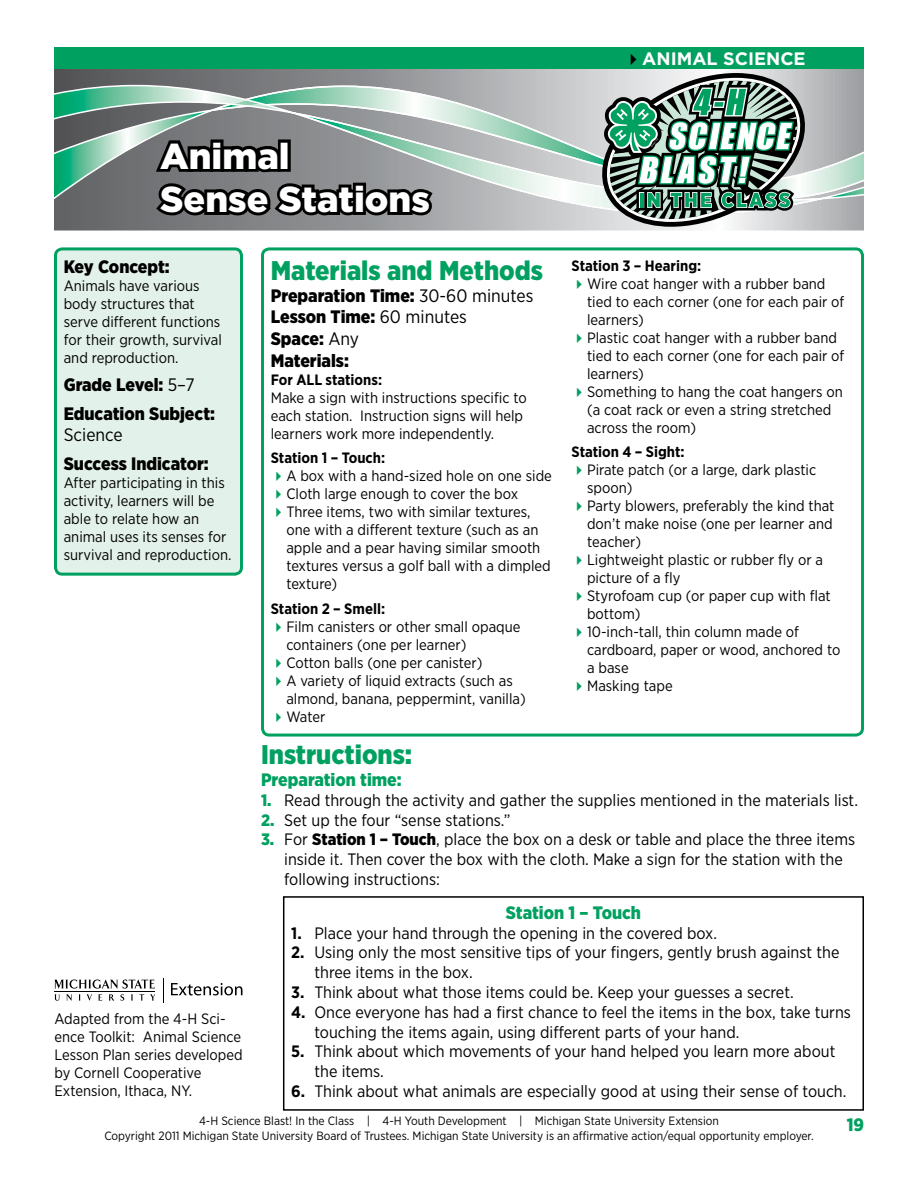
<style>
.page{position:relative;width:918px;height:1188px;background:#fff}
.page>*{position:absolute;margin:0;border:0;box-sizing:border-box;transform-origin:0 0}
.Headline{font:900 36px/43.2px "Gotham";color:#fff}
.Subhead1{font:900 27px "Gotham Narrow";color:#00a160}
.Sidebar_Subhead{font:900 18px/21.6px "Gotham Narrow";color:#000}
.Subhead2{font:900 18px "Gotham Narrow";color:#00a160}
.t1{font:700 18px "Gotham";color:#fff}
.Numbered_List{font:16.5px/19.8px "Gotham Narrow";color:#000}
.Sidebar_Body{font:15px/18px "Gotham Narrow";color:#000}
.Sidebar_Body-2{font:700 15px "Gotham Narrow";color:#000}
.t2{font:12px/14.4px "Gotham Narrow";color:#000;text-align:center}
.s1{color:#000}
.s2{font-weight:400}
.s3{font-weight:900;color:#00a160}
.s4{font-weight:900}
.s5{font-weight:700}
</style>
<div class="page">
<svg style="left:54px;top:68px;width:810px;height:3px;background:#6ca38f"></svg>
<svg style="left:54px;top:228px;width:810px;height:3px;background:#b8b9bb"></svg>
<div style="left:54px;top:47px;width:810px;height:21px;background:#00a160"></div>
<svg style="left:54px;top:71px;width:810px;height:157px;background:#889792"></svg>
<div style="left:56px;top:249px;width:186px;height:325px;background:#e2f1e9;border-radius:7px"></div>
<div style="left:54px;top:247px;width:189px;height:329px;border:3px solid #00a160;border-radius:7px"></div>
<div style="left:261px;top:247px;width:603px;height:490px;border:3px solid #00a160;border-radius:7px"></div>
<div style="left:283px;top:896px;width:581px;height:215px;border:2px solid #000"></div>
<svg style="left:55px;top:979px;width:100px;height:22px"></svg>
<hr style="left:55px;top:991px;width:100px;height:1px;background:#000">
<svg style="left:171px;top:983px;width:71px;height:12px"></svg>
<svg style="left:163px;top:978px;width:1px;height:24px"></svg>
<p class="t1" style="left:624px;top:46px;width:183px"><span class="s1">✔</span>ANIMAL SCIENCE</p>
<p class="Headline" style="left:160px;top:134px;width:271px">Animal<br>Sense Stations</p>
<p class="Sidebar_Subhead" style="left:64px;top:256px;width:108px">Key Concept:</p>
<p class="Sidebar_Body" style="left:64px;top:277px;width:160px">Animals have various body structures that serve different functions for their growth, survival and reproduction.</p>
<p class="Sidebar_Subhead" style="left:64px;top:374px;width:132px">Grade Level: <span class="s2">5–7</span></p>
<p class="Sidebar_Subhead" style="left:64px;top:402px;width:153px">Education Subject:<br><span class="s2">Science</span></p>
<p class="Sidebar_Subhead" style="left:64px;top:452px;width:146px">Success Indicator:</p>
<p class="Sidebar_Body" style="left:64px;top:473px;width:169px">After participating in this activity, learners will be able to relate how an animal uses its senses for survival and reproduction.</p>
<p class="Subhead1" style="left:271px;top:253px;width:274px">Materials and Methods</p>
<p class="Sidebar_Subhead" style="left:271px;top:285px;width:264px">Preparation Time: <span class="s2">30-60 minutes</span></p>
<p class="Sidebar_Subhead" style="left:271px;top:306px;width:198px">Lesson Time: <span class="s2">60 minutes</span></p>
<p class="Sidebar_Subhead" style="left:271px;top:328px;width:90px">Space: <span class="s2">Any</span></p>
<p class="Sidebar_Subhead" style="left:271px;top:349px;width:80px">Materials:</p>
<p class="Sidebar_Body-2" style="left:271px;top:370px;width:113px">For ALL stations:</p>
<p class="Sidebar_Body" style="left:271px;top:388px;width:258px">Make a sign with instructions specific to each station. Instruction signs will help learners work more independently.</p>
<p class="Sidebar_Body-2" style="left:271px;top:449px;width:116px">Station 1 – Touch:</p>
<p class="Sidebar_Body" style="left:286px;top:467px;width:267px">A box with a hand-sized hole on one side</p>
<p class="Sidebar_Body" style="left:286px;top:485px;width:233px">Cloth large enough to cover the box</p>
<p class="Sidebar_Body" style="left:286px;top:503px;width:266px">Three items, two with similar textures, one with a different texture (such as an apple and a pear having similar smooth textures versus a golf ball with a dimpled texture)</p>
<p class="Sidebar_Body-2" style="left:271px;top:599px;width:116px">Station 2 – Smell:</p>
<p class="Sidebar_Body" style="left:286px;top:618px;width:236px">Film canisters or other small opaque containers (one per learner)</p>
<p class="Sidebar_Body" style="left:286px;top:654px;width:198px">Cotton balls (one per canister)</p>
<p class="Sidebar_Body" style="left:286px;top:672px;width:241px">A variety of liquid extracts (such as almond, banana, peppermint, vanilla)</p>
<p class="Sidebar_Body" style="left:286px;top:708px;width:40px">Water</p>
<p class="Sidebar_Body-2" style="left:572px;top:256px;width:131px">Station 3 – Hearing:</p>
<p class="Sidebar_Body" style="left:587px;top:274px;width:259px">Wire coat hanger with a rubber band tied to each corner (one for each pair of learners)</p>
<p class="Sidebar_Body" style="left:587px;top:328px;width:259px">Plastic coat hanger with a rubber band tied to each corner (one for each pair of learners)</p>
<p class="Sidebar_Body" style="left:587px;top:382px;width:257px">Something to hang the coat hangers on (a coat rack or even a string stretched across the room)</p>
<p class="Sidebar_Body-2" style="left:572px;top:443px;width:115px">Station 4 – Sight:</p>
<p class="Sidebar_Body" style="left:587px;top:461px;width:231px">Pirate patch (or a large, dark plastic spoon)</p>
<p class="Sidebar_Body" style="left:587px;top:497px;width:249px">Party blowers, preferably the kind that don’t make noise (one per learner and teacher)</p>
<p class="Sidebar_Body" style="left:587px;top:551px;width:238px">Lightweight plastic or rubber fly or a picture of a fly</p>
<p class="Sidebar_Body" style="left:587px;top:587px;width:245px">Styrofoam cup (or paper cup with flat bottom)</p>
<p class="Sidebar_Body" style="left:587px;top:623px;width:255px">10-inch-tall, thin column made of cardboard, paper or wood, anchored to a base</p>
<p class="Sidebar_Body" style="left:587px;top:677px;width:87px">Masking tape</p>
<p class="Sidebar_Body" style="left:54px;top:1010px;width:190px">Adapted from the 4-H Sci&shy;ence Toolkit: Animal Science<br>Lesson Plan series developed by Cornell Cooperative<br>Extension, Ithaca, NY.</p>
<p class="Subhead1" style="left:261px;top:737px;width:153px">Instructions:</p>
<p class="Subhead2" style="left:261px;top:768px;width:142px">Preparation time:</p>
<p class="Numbered_List" style="left:261px;top:790px;width:599px"><span class="s3">1.</span> Read through the activity and gather the supplies mentioned in the materials list.</p>
<p class="Numbered_List" style="left:261px;top:810px;width:251px"><span class="s3">2.</span> Set up the four “sense stations.”</p>
<p class="Numbered_List" style="left:284px;top:829px;width:572px;text-indent:-23px"><span class="s3">3.</span> For <span class="s4">Station 1 – Touch</span>, place the box on a desk or table and place the three items inside it. Then cover the box with the cloth. Make a sign for the station with the following instructions:</p>
<p class="Subhead2" style="left:506px;top:901px;width:137px">Station 1 – Touch</p>
<p class="Numbered_List" style="left:291px;top:923px;width:427px"><span class="s5">1.</span> Place your hand through the opening in the covered box.</p>
<p class="Numbered_List" style="left:314px;top:942px;width:527px;text-indent:-23px"><span class="s5">2.</span> Using only the most sensitive tips of your fingers, gently brush against the three items in the box.</p>
<p class="Numbered_List" style="left:291px;top:982px;width:504px"><span class="s5">3.</span> Think about what those items could be. Keep your guesses a secret.</p>
<p class="Numbered_List" style="left:314px;top:1002px;width:538px;text-indent:-23px"><span class="s5">4.</span> Once everyone has had a first chance to feel the items in the box, take turns touching the items again, using different parts of your hand.</p>
<p class="Numbered_List" style="left:314px;top:1041px;width:523px;text-indent:-23px"><span class="s5">5.</span> Think about which movements of your hand helped you learn more about the items.</p>
<p class="Numbered_List" style="left:291px;top:1081px;width:557px"><span class="s5">6.</span> Think about what animals are especially good at using their sense of touch.</p>
<p class="t2" style="left:104px;top:1114px;width:711px">4-H Science Blast! In the Class | 4-H Youth Development | Michigan State University Extension<br>Copyright 2011 Michigan State University Board of Trustees. Michigan State University is an affirmative action/equal opportunity employer.</p>
<p class="Subhead2" style="left:847px;top:1113px;width:19px">19</p>
</div>
